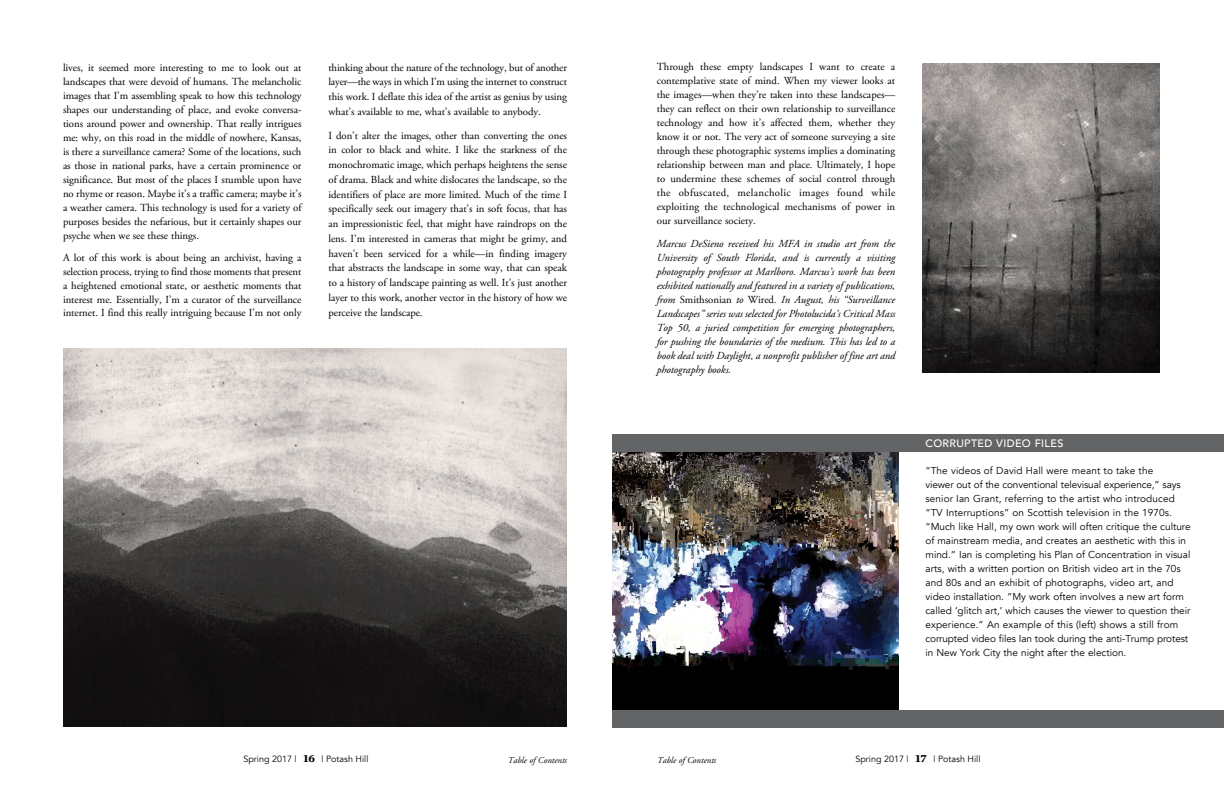
<style>
.page{position:relative;width:1224px;height:792px;background:#fff}
.page>*{position:absolute;margin:0;border:0;box-sizing:border-box;transform-origin:0 0}
.t1{font:700 11px "Chronicle Text G1";color:#000}
.t2{font:10.8px/14px "Adobe Garamond Pro";letter-spacing:-.005em;color:#000;text-align:justify}
.t3{font:italic 10.8px/14px "Adobe Garamond Pro";letter-spacing:-.005em;color:#000;text-align:justify}
.t4{font:500 10.8px "Avenir";letter-spacing:.03em;color:#fff}
.t5{font:10px/14px "Avenir";color:#000}
.t6{font:9px "Avenir";color:#000}
.t7{font:italic 9px "Adobe Garamond Pro";color:#000}
.s1{font-style:normal}
</style>
<div class="page">
<img style="left:612px;top:452px;width:286px;height:258px">
<div style="left:612px;top:434px;width:612px;height:18px;background:#636466"></div>
<div style="left:612px;top:710px;width:612px;height:18px;background:#636466"></div>
<img style="left:63px;top:348px;width:504px;height:378px">
<img style="left:922px;top:63px;width:238px;height:310px">
<p class="t2" style="left:63px;top:61px;width:240px">lives, it seemed more interesting to me to look out at landscapes that were devoid of humans. The melancholic images that I’m assembling speak to how this technology shapes our understanding of place, and evoke conversa&shy;tions around power and ownership. That really intrigues me: why, on this road in the middle of nowhere, Kansas, is there a surveillance camera? Some of the locations, such as those in national parks, have a certain prominence or significance. But most of the places I stumble upon have no rhyme or reason. Maybe it’s a traffic camera; maybe it’s a weather camera. This technology is used for a variety of purposes besides the nefarious, but it certainly shapes our psyche when we see these things.</p>
<p class="t2" style="left:63px;top:252px;width:240px;line-height:13.7px">A lot of this work is about being an archivist, having a selection process, trying to find those moments that present a heightened emotional state, or aesthetic moments that interest me. Essentially, I’m a curator of the surveillance internet. I find this really intriguing because I’m not only</p>
<p class="t2" style="left:329px;top:60px;width:240px;line-height:14.7px">thinking about the nature of the technology, but of another layer—the ways in which I’m using the internet to construct this work. I deflate this idea of the artist as genius by using what’s available to me, what’s available to anybody.</p>
<p class="t2" style="left:329px;top:128px;width:240px;line-height:14.7px">I don’t alter the images, other than converting the ones in color to black and white. I like the starkness of the monochromatic image, which perhaps heightens the sense of drama. Black and white dislocates the landscape, so the identifiers of place are more limited. Much of the time I specifically seek out imagery that’s in soft focus, that has an impressionistic feel, that might have raindrops on the lens. I’m interested in cameras that might be grimy, and haven’t been serviced for a while—in finding imagery that abstracts the landscape in some way, that can speak to a history of landscape painting as well. It’s just another layer to this work, another vector in the history of how we perceive the landscape.</p>
<p class="t2" style="left:657px;top:60px;width:240px">Through these empty landscapes I want to create a contemplative state of mind. When my viewer looks at the images—when they’re taken into these landscapes— they can reflect on their own relationship to surveillance technology and how it’s affected them, whether they know it or not. The very act of someone surveying a site through these photographic systems implies a dominating relationship between man and place. Ultimately, I hope to undermine these schemes of social control through the obfuscated, melancholic images found while exploiting the technological mechanisms of power in our surveillance society.</p>
<p class="t3" style="left:657px;top:236px;width:240px">Marcus DeSieno received his MFA in studio art from the University of South Florida, and is currently a visiting photography professor at Marlboro. Marcus’s work has been exhibited nationally and featured in a variety of publications, from <span class="s1">Smithsonian</span> to <span class="s1">Wired</span>. In August, his “Surveillance Landscapes” series was selected for Photolucida’s Critical Mass Top 50, a juried competition for emerging photographers, for pushing the boundaries of the medium. This has led to a book deal with Daylight, a nonprofit publisher of fine art and photography books.</p>
<p class="t4" style="left:926px;top:434px;width:139px">CORRUPTED VIDEO FILES</p>
<p class="t5" style="left:926px;top:464px;width:267px">“The videos of David Hall were meant to take the<br>viewer out of the conventional televisual experience,” says senior Ian Grant, referring to the artist who introduced “TV Interruptions” on Scottish television in the 1970s. “Much like Hall, my own work will often critique the culture of mainstream media, and creates an aesthetic with this in mind.” Ian is completing his Plan of Concentration in visual arts, with a written portion on British video art in the 70s and 80s and an exhibit of photographs, video art, and video installation. “My work often involves a new art form called ‘glitch art,’ which causes the viewer to question their experience.” An example of this (left) shows a still from corrupted video files Ian took during the anti-Trump protest in New York City the night after the election.</p>
<p class="t1" style="left:303px;top:749px;width:13px">16</p>
<p class="t7" style="left:508px;top:754px;width:61px">Table of Contents</p>
<p class="t7" style="left:657px;top:754px;width:61px">Table of Contents</p>
<p class="t6" style="left:855px;top:754px;width:55px">Spring 2017 |</p>
<p class="t6" style="left:934px;top:754px;width:48px">| Potash Hill</p>
<p class="t1" style="left:915px;top:749px;width:13px">17</p>
<p class="t6" style="left:243px;top:754px;width:55px">Spring 2017 |</p>
<p class="t6" style="left:322px;top:754px;width:48px">| Potash Hill</p>
</div>
